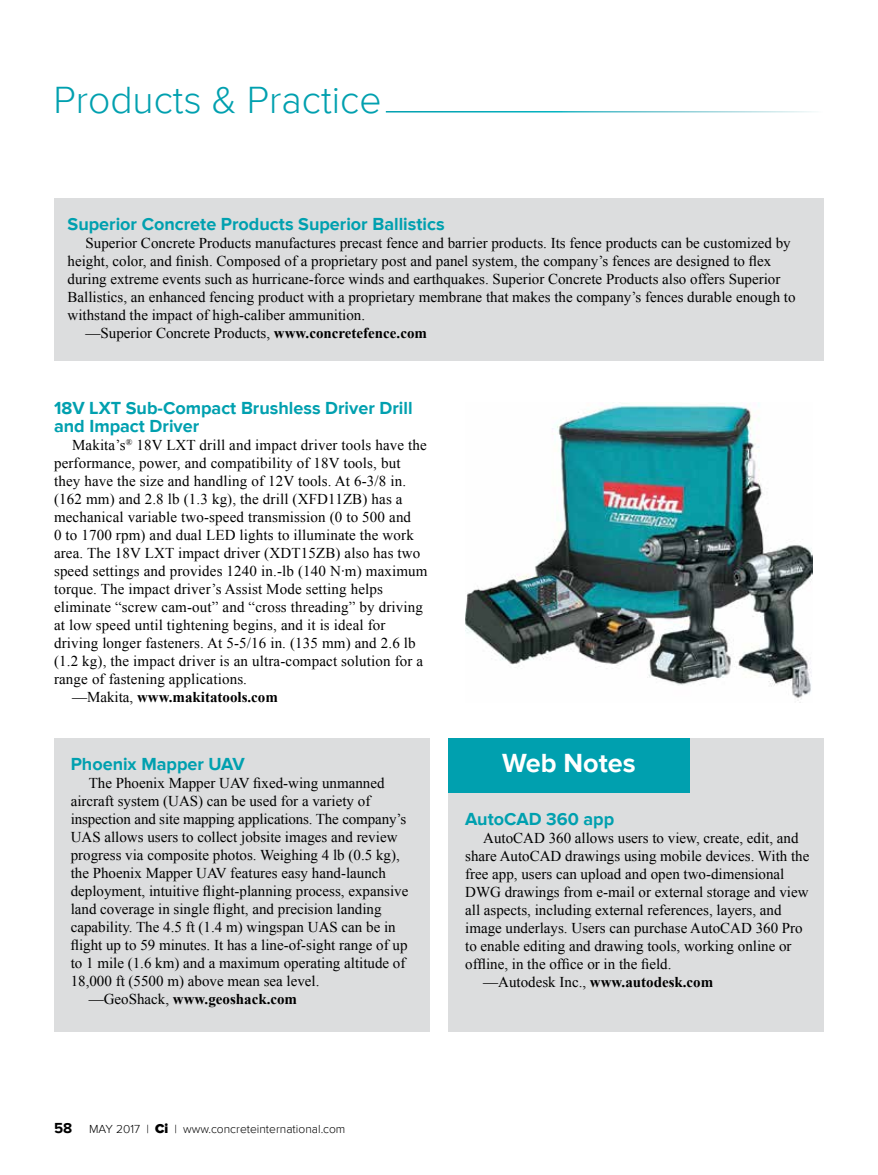
<style>
.page{position:relative;width:878px;height:1175px;background:#fff}
.page>*{position:absolute;margin:0;border:0;box-sizing:border-box;transform-origin:0 0}
.t1{font:300 39px "Proxima Nova";color:#00a0af}
.t2{font:700 27px "Proxima Nova";color:#fff}
.t3{font:700 18px/18px "Proxima Nova";color:#00a0af}
.t4{font:15px "Times New Roman";color:#000}
.t5{font:700 15px "Times New Roman";color:#000}
.t6{font:300 12px "Proxima Nova";color:#000}
.s1{font-weight:700}
.s2{font-weight:400}
.s3{font-weight:700;font-size:15px}
.s4{font-weight:900;font-size:13.5px}
</style>
<div class="page">
<div style="left:448px;top:738px;width:375px;height:294px;background:#dcddde"></div>
<div style="left:54px;top:198px;width:770px;height:162px;background:#dcddde"></div>
<img style="left:465px;top:403px;width:347px;height:298px">
<div style="left:55px;top:738px;width:375px;height:294px;background:#dcddde"></div>
<div style="left:448px;top:738px;width:241px;height:54px;background:#00a0af"></div>
<h1 class="t1" style="left:53px;top:77px;width:329px">Products &amp; Practice</h1>
<p class="t3" style="left:68px;top:216px;width:378px">Superior Concrete Products Superior Ballistics</p>
<p class="t4" style="left:86px;top:233px;width:706px">Superior Concrete Products manufactures precast fence and barrier products. Its fence products can be customized by</p>
<p class="t4" style="left:68px;top:251px;width:705px">height, color, and finish. Composed of a proprietary post and panel system, the company’s fences are designed to flex</p>
<p class="t4" style="left:68px;top:269px;width:714px">during extreme events such as hurricane-force winds and earthquakes. Superior Concrete Products also offers Superior</p>
<p class="t4" style="left:68px;top:287px;width:729px">Ballistics, an enhanced fencing product with a proprietary membrane that makes the company’s fences durable enough to</p>
<p class="t4" style="left:68px;top:305px;width:299px">withstand the impact of high-caliber ammunition.</p>
<p class="t4" style="left:86px;top:323px;width:343px">—Superior Concrete Products, <span class="s1">www.concretefence.com</span></p>
<p class="t3" style="left:54px;top:399px;width:360px">18V LXT Sub-Compact Brushless Driver Drill and Impact Driver</p>
<p class="t4" style="left:72px;top:435px;width:356px">Makita’s<sup>®</sup> 18V LXT drill and impact driver tools have the</p>
<p class="t4" style="left:54px;top:453px;width:348px">performance, power, and compatibility of 18V tools, but</p>
<p class="t4" style="left:54px;top:471px;width:354px">they have the size and handling of 12V tools. At 6-3/8 in.</p>
<p class="t4" style="left:54px;top:489px;width:350px">(162 mm) and 2.8 lb (1.3 kg), the drill (XFD11ZB) has a</p>
<p class="t4" style="left:54px;top:507px;width:358px">mechanical variable two-speed transmission (0 to 500 and</p>
<p class="t4" style="left:54px;top:525px;width:361px">0 to 1700 rpm) and dual LED lights to illuminate the work</p>
<p class="t4" style="left:54px;top:543px;width:368px">area. The 18V LXT impact driver (XDT15ZB) also has two</p>
<p class="t4" style="left:54px;top:561px;width:375px">speed settings and provides 1240 in.-lb (140 N∙m) maximum</p>
<p class="t4" style="left:54px;top:579px;width:330px">torque. The impact driver’s Assist Mode setting helps</p>
<p class="t4" style="left:54px;top:597px;width:370px">eliminate “screw cam-out” and “cross threading” by driving</p>
<p class="t4" style="left:54px;top:615px;width:333px">at low speed until tightening begins, and it is ideal for</p>
<p class="t4" style="left:54px;top:633px;width:363px">driving longer fasteners. At 5-5/16 in. (135 mm) and 2.6 lb</p>
<p class="t4" style="left:54px;top:651px;width:371px">(1.2 kg), the impact driver is an ultra-compact solution for a</p>
<p class="t4" style="left:54px;top:669px;width:194px">range of fastening applications.</p>
<p class="t5" style="left:72px;top:686px;width:207px"><span class="s2">—Makita,</span> www.makitatools.com</p>
<p class="t3" style="left:71px;top:755px;width:176px">Phoenix Mapper UAV</p>
<p class="t4" style="left:89px;top:772px;width:297px">The Phoenix Mapper UAV fixed-wing unmanned</p>
<p class="t4" style="left:71px;top:790px;width:301px">aircraft system (UAS) can be used for a variety of</p>
<p class="t4" style="left:71px;top:808px;width:337px">inspection and site mapping applications. The company’s</p>
<p class="t4" style="left:71px;top:826px;width:328px">UAS allows users to collect jobsite images and review</p>
<p class="t4" style="left:71px;top:844px;width:330px">progress via composite photos. Weighing 4 lb (0.5 kg),</p>
<p class="t4" style="left:71px;top:862px;width:317px">the Phoenix Mapper UAV features easy hand-launch</p>
<p class="t4" style="left:71px;top:880px;width:339px">deployment, intuitive flight-planning process, expansive</p>
<p class="t4" style="left:71px;top:898px;width:312px">land coverage in single flight, and precision landing</p>
<p class="t4" style="left:71px;top:916px;width:326px">capability. The 4.5 ft (1.4 m) wingspan UAS can be in</p>
<p class="t4" style="left:71px;top:934px;width:338px">flight up to 59 minutes. It has a line-of-sight range of up</p>
<p class="t4" style="left:71px;top:952px;width:336px">to 1 mile (1.6 km) and a maximum operating altitude of</p>
<p class="t4" style="left:71px;top:970px;width:250px">18,000 ft (5500 m) above mean sea level.</p>
<p class="t5" style="left:89px;top:988px;width:210px"><span class="s2">—GeoShack,</span> www.geoshack.com</p>
<h2 class="t2" style="left:502px;top:747px;width:135px">Web Notes</h2>
<p class="t3" style="left:465px;top:810px;width:151px">AutoCAD 360 app</p>
<p class="t4" style="left:483px;top:827px;width:317px">AutoCAD 360 allows users to view, create, edit, and</p>
<p class="t4" style="left:465px;top:845px;width:346px">share AutoCAD drawings using mobile devices. With the</p>
<p class="t4" style="left:465px;top:863px;width:321px">free app, users can upload and open two-dimensional</p>
<p class="t4" style="left:465px;top:881px;width:345px">DWG drawings from e-mail or external storage and view</p>
<p class="t4" style="left:465px;top:899px;width:318px">all aspects, including external references, layers, and</p>
<p class="t4" style="left:465px;top:917px;width:339px">image underlays. Users can purchase AutoCAD 360 Pro</p>
<p class="t4" style="left:465px;top:935px;width:328px">to enable editing and drawing tools, working online or</p>
<p class="t4" style="left:465px;top:953px;width:208px">offline, in the office or in the field.</p>
<p class="t5" style="left:483px;top:971px;width:231px"><span class="s2">—Autodesk Inc.,</span> www.autodesk.com</p>
<p class="t6" style="left:54px;top:1121px;width:293px"><span class="s3">58</span> MAY 2017 | <span class="s4">Ci</span> | www.concreteinternational.com</p>
</div>
